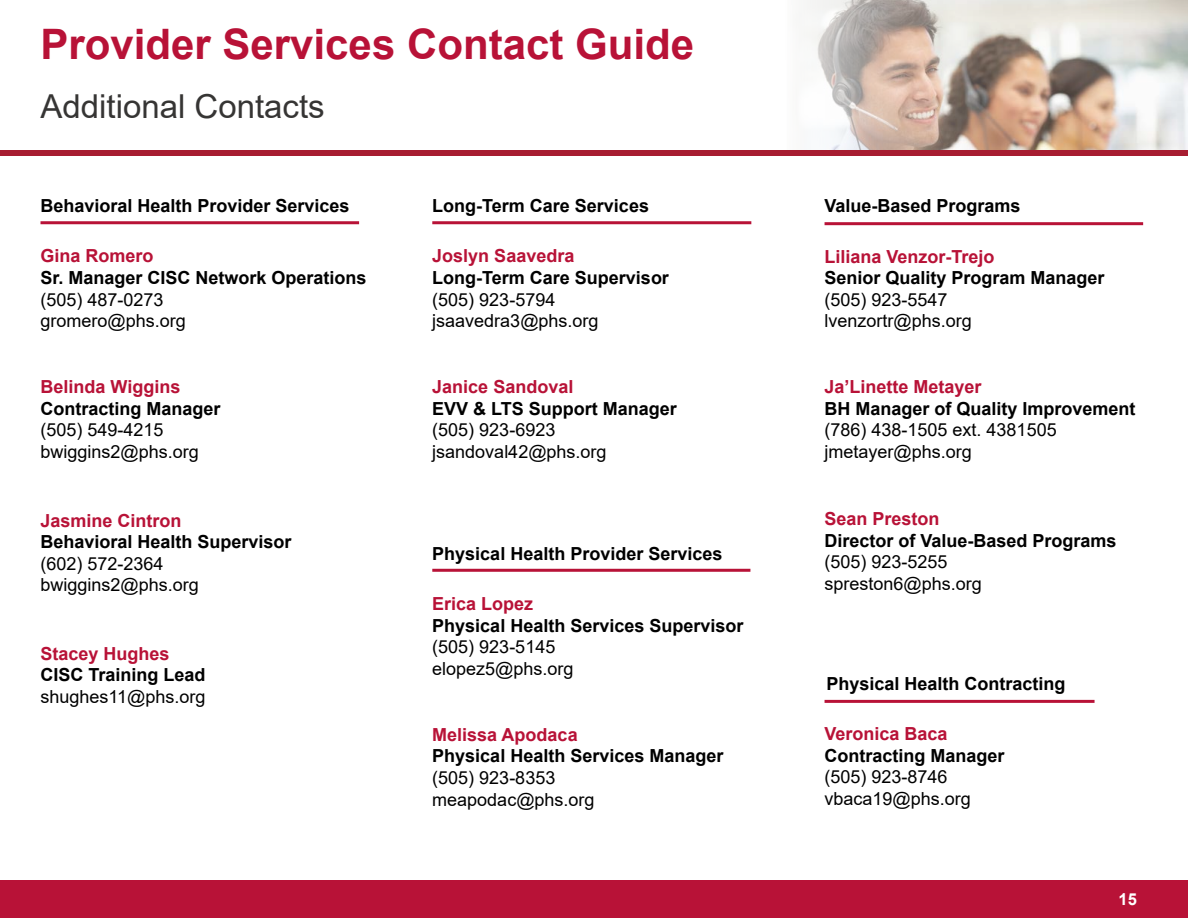
<style>
.page{position:relative;width:1188px;height:918px;background:#fff}
.page>*{position:absolute;margin:0;border:0;box-sizing:border-box;transform-origin:0 0}
.t1{font:700 42px "Arial";color:#b81237}
.t2{font:33px "Arial";color:#363534}
.t3{font:700 18px "Arial";color:#000}
.t4{font:18px/21.6px "Arial";color:#000}
.t5{font:700 18px "Arial";color:#b81237}
.t6{font:700 16.5px "Arial";color:#fff}
</style>
<div class="page">
<img style="left:788px;top:0;width:400px;height:151px">
<div style="left:0;top:151px;width:1188px;height:5px;background:#a71d31"></div>
<div style="left:0;top:880px;width:1188px;height:38px;background:#b81237"></div>
<hr style="left:825px;top:700px;width:270px;height:3px;background:#b81237">
<hr style="left:432px;top:569px;width:318px;height:3px;background:#b81237">
<hr style="left:432px;top:221px;width:319px;height:3px;background:#b81237">
<hr style="left:825px;top:222px;width:318px;height:3px;background:#b81237">
<hr style="left:40px;top:221px;width:319px;height:3px;background:#b81237">
<h1 class="t1" style="left:40px;top:15px;width:655px">Provider Services Contact Guide</h1>
<h2 class="t2" style="left:40px;top:83px;width:286px">Additional Contacts</h2>
<p class="t3" style="left:40px;top:193px;width:311px">Behavioral Health Provider Services</p>
<p class="t5" style="left:41px;top:243px;width:115px">Gina Romero</p>
<p class="t3" style="left:41px;top:265px;width:328px">Sr. Manager CISC Network Operations</p>
<p class="t4" style="left:41px;top:288px;width:147px">(505) 487-0273 gromero@phs.org</p>
<p class="t5" style="left:40px;top:374px;width:141px">Belinda Wiggins</p>
<p class="t3" style="left:40px;top:396px;width:182px">Contracting Manager</p>
<p class="t4" style="left:40px;top:419px;width:160px">(505) 549-4215 bwiggins2@phs.org</p>
<p class="t5" style="left:40px;top:508px;width:143px">Jasmine Cintron</p>
<p class="t3" style="left:40px;top:529px;width:253px">Behavioral Health Supervisor</p>
<p class="t4" style="left:40px;top:553px;width:160px">(602) 572-2364 bwiggins2@phs.org</p>
<p class="t5" style="left:40px;top:641px;width:131px">Stacey Hughes</p>
<p class="t3" style="left:40px;top:662px;width:167px">CISC Training Lead</p>
<p class="t4" style="left:40px;top:686px;width:167px">shughes11@phs.org</p>
<p class="t3" style="left:432px;top:193px;width:218px">Long-Term Care Services</p>
<p class="t5" style="left:432px;top:243px;width:144px">Joslyn Saavedra</p>
<p class="t3" style="left:432px;top:265px;width:238px">Long-Term Care Supervisor</p>
<p class="t4" style="left:432px;top:288px;width:168px">(505) 923-5794 jsaavedra3@phs.org</p>
<p class="t5" style="left:432px;top:374px;width:143px">Janice Sandoval</p>
<p class="t3" style="left:432px;top:396px;width:246px">EVV &amp; LTS Support Manager</p>
<p class="t4" style="left:432px;top:419px;width:176px">(505) 923-6923 jsandoval42@phs.org</p>
<p class="t3" style="left:432px;top:541px;width:292px">Physical Health Provider Services</p>
<p class="t5" style="left:432px;top:591px;width:103px">Erica Lopez</p>
<p class="t3" style="left:432px;top:613px;width:313px">Physical Health Services Supervisor</p>
<p class="t4" style="left:432px;top:636px;width:143px">(505) 923-5145 elopez5@phs.org</p>
<p class="t5" style="left:432px;top:722px;width:147px">Melissa Apodaca</p>
<p class="t3" style="left:432px;top:743px;width:293px">Physical Health Services Manager</p>
<p class="t4" style="left:432px;top:767px;width:164px">(505) 923-8353 meapodac@phs.org</p>
<p class="t3" style="left:825px;top:193px;width:198px">Value-Based Programs</p>
<p class="t5" style="left:825px;top:243px;width:172px">Liliana Venzor-Trejo</p>
<p class="t3" style="left:825px;top:265px;width:282px">Senior Quality Program Manager</p>
<p class="t4" style="left:825px;top:288px;width:149px">(505) 923-5547 lvenzortr@phs.org</p>
<p class="t5" style="left:825px;top:374px;width:159px">Ja’Linette Metayer</p>
<p class="t3" style="left:825px;top:396px;width:313px">BH Manager of Quality Improvement</p>
<p class="t4" style="left:825px;top:419px;width:234px">(786) 438-1505 ext. 4381505 jmetayer@phs.org</p>
<p class="t5" style="left:825px;top:506px;width:117px">Sean Preston</p>
<p class="t3" style="left:825px;top:528px;width:294px">Director of Value-Based Programs</p>
<p class="t4" style="left:825px;top:551px;width:159px">(505) 923-5255 spreston6@phs.org</p>
<p class="t3" style="left:826px;top:671px;width:241px">Physical Health Contracting</p>
<p class="t5" style="left:825px;top:721px;width:125px">Veronica Baca</p>
<p class="t3" style="left:825px;top:743px;width:182px">Contracting Manager</p>
<p class="t4" style="left:825px;top:766px;width:148px">(505) 923-8746 vbaca19@phs.org</p>
<p class="t6" style="left:1119px;top:887px;width:20px">15</p>
</div>
